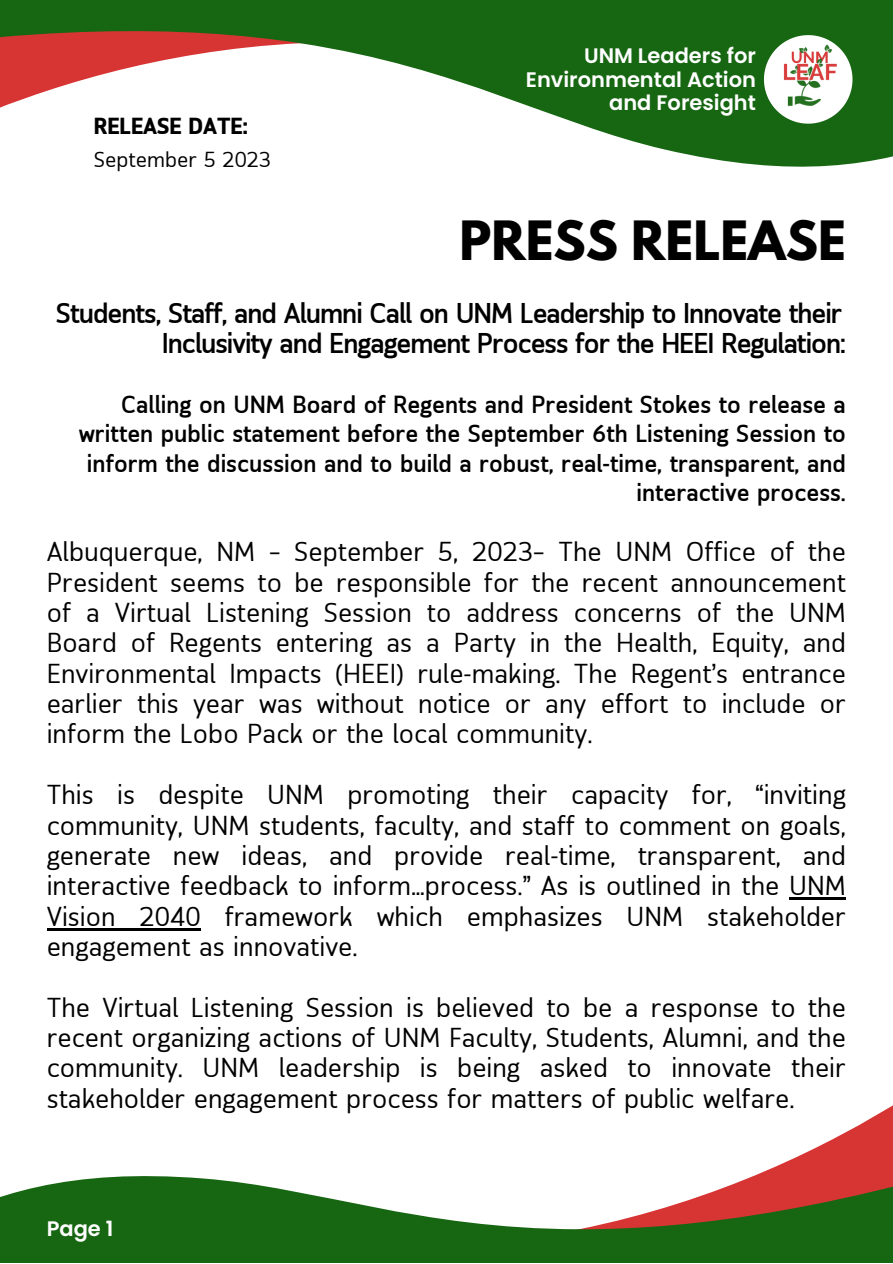
<style>
.page{position:relative;width:893px;height:1264px;background:#fff}
.page>*{position:absolute;margin:0;border:0;box-sizing:border-box;transform-origin:0 0}
.t1{font:700 48px "League Spartan";color:#000}
.t2{font:500 28.5px "Nyutro Sans";letter-spacing:-.035em;color:#000}
.t3{font:27.3px/30.3px "Nyutro Sans";color:#000;text-align:justify}
.t4{font:500 24.6px/29.2px "Nyutro Sans";color:#000;text-align:right}
.t5{font:900 23.1px "Nyutro Sans";color:#000}
.t6{font:21.6px "Nyutro Sans";color:#000}
.t7{font:600 21px/23.5px "Poppins";color:#fff;text-align:right}
</style>
<div class="page">
<svg style="left:0;top:0;width:892px;height:167px;fill:#176712"></svg>
<svg style="left:0;top:1106px;width:892px;height:156px"></svg>
<svg style="left:763px;top:35px;width:89px;height:89px"></svg>
<img style="left:777px;top:41px;width:61px;height:69px">
<hr style="left:789px;top:897px;width:56px;height:2px;background:#000">
<hr style="left:47px;top:927px;width:154px;height:3px;background:#000">
<p class="t5" style="left:94px;top:117px;width:155px">RELEASE DATE:</p>
<p class="t6" style="left:94px;top:150px;width:179px">September 5 2023</p>
<p class="t7" style="left:526px;top:44px;width:231px">UNM Leaders for<br>Environmental Action and Foresight</p>
<p class="t1" style="left:459px;top:217px;width:388px">PRESS RELEASE</p>
<p class="t2" style="left:56px;top:301px;width:788px">Students, Staff, and Alumni Call on UNM Leadership to Innovate their</p>
<p class="t2" style="left:162px;top:332px;width:685px">Inclusivity and Engagement Process for the HEEI Regulation:</p>
<p class="t4" style="left:79px;top:392px;width:768px">Calling on UNM Board of Regents and President Stokes to release a written public statement before the September 6th Listening Session to inform the discussion and to build a robust, real-time, transparent, and interactive process.</p>
<p class="t3" style="left:47px;top:539px;width:800px">Albuquerque, NM – September 5, 2023– The UNM Office of the President seems to be responsible for the recent announcement of a Virtual Listening Session to address concerns of the UNM Board of Regents entering as a Party in the Health, Equity, and Environmental Impacts (HEEI) rule-making. The Regent’s entrance earlier this year was without notice or any effort to include or inform the Lobo Pack or the local community.</p>
<p class="t3" style="left:47px;top:782px;width:800px">This is despite UNM promoting their capacity for, “inviting community, UNM students, faculty, and staff to comment on goals, generate new ideas, and provide real-time, transparent, and interactive feedback to inform…process.” As is outlined in the UNM Vision 2040 framework which emphasizes UNM stakeholder engagement as innovative.</p>
<p class="t3" style="left:47px;top:994px;width:800px">The Virtual Listening Session is believed to be a response to the recent organizing actions of UNM Faculty, Students, Alumni, and the community. UNM leadership is being asked to innovate their stakeholder engagement process for matters of public welfare.</p>
<p class="t7" style="left:47px;top:1216px;width:68px">Page 1</p>
</div>
